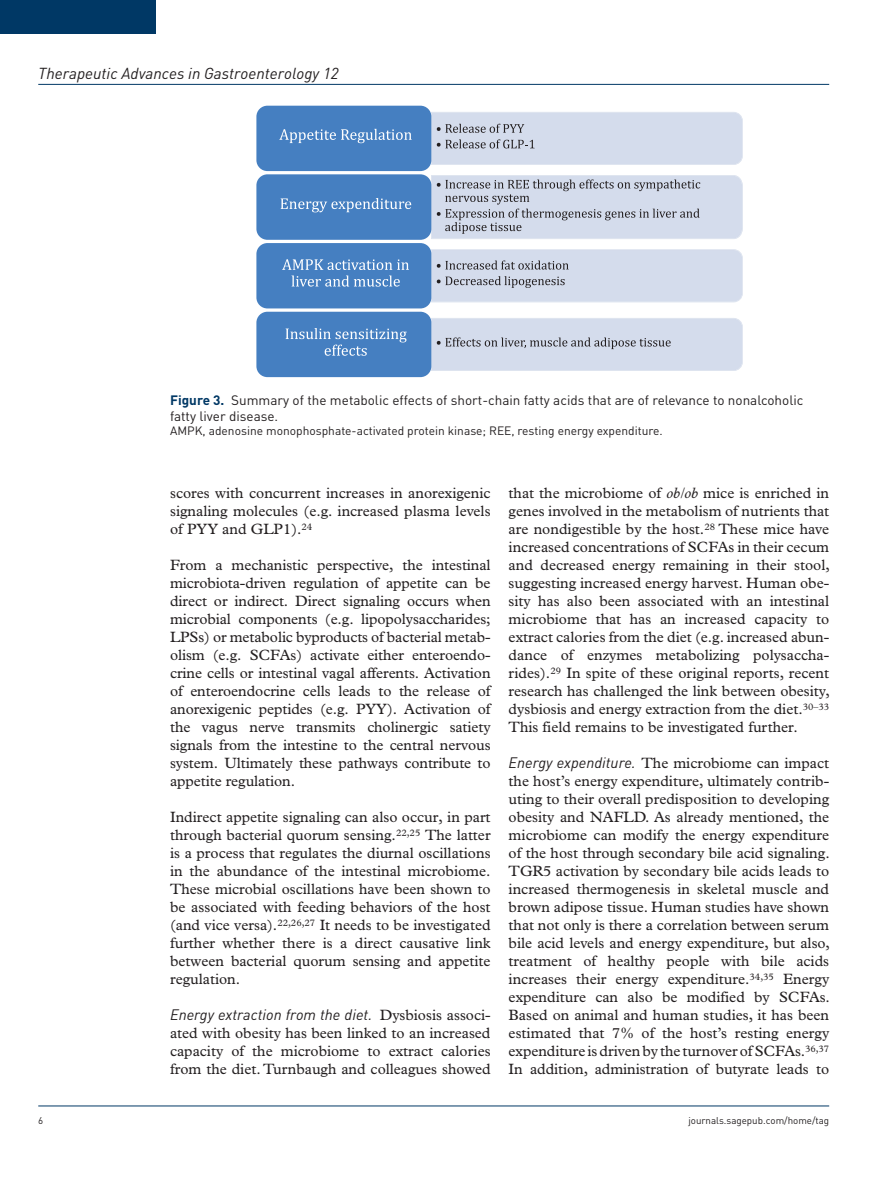
<style>
.page{position:relative;width:893px;height:1191px;background:#fff}
.page>*{position:absolute;margin:0;border:0;box-sizing:border-box;transform-origin:0 0}
.t1{font:italic 15.75px "DIN";color:#231f20}
.t2{font:15px/18px "Plantin Std";color:#231f20;text-align:justify}
.t3{font:italic 15px "DIN";color:#231f20}
.t4{font:13.5px/15.8px "DIN";color:#231f20}
.t5{font:12px "DIN";color:#231f20}
.t6{font:9.75px "DIN";color:#231f20}
.s1{font-weight:700;color:#003865}
.s2{font-family:"Plantin Std";font-style:normal}
.s3{font-style:italic}
.s4{font-family:"DIN";font-style:italic}
</style>
<div class="page">
<hr style="left:38px;top:84px;width:791px;height:1px;background:#003865">
<hr style="left:38px;top:1105px;width:791px;height:1px;background:#003865">
<div style="left:0;top:0;width:155px;height:34px;background:#003865"></div>
<div style="left:256px;top:106px;width:175px;height:65px;background:#457fc1;border-radius:11px"></div>
<div style="left:256px;top:174px;width:175px;height:66px;background:#457fc1;border-radius:11px"></div>
<div style="left:256px;top:243px;width:175px;height:65px;background:#457fc1;border-radius:11px"></div>
<div style="left:256px;top:312px;width:175px;height:65px;background:#457fc1;border-radius:11px"></div>
<svg style="left:431px;top:112px;width:312px;height:53px;background:#cfd7e7"></svg>
<svg style="left:279px;top:129px;width:133px;height:14px"></svg>
<svg style="left:431px;top:175px;width:312px;height:64px;background:#c6cddc"></svg>
<svg style="left:281px;top:198px;width:130px;height:14px"></svg>
<svg style="left:431px;top:249px;width:312px;height:53px;background:#cdd4e4"></svg>
<svg style="left:282px;top:259px;width:127px;height:27px"></svg>
<svg style="left:431px;top:318px;width:312px;height:53px;background:#cfd6e6"></svg>
<svg style="left:286px;top:328px;width:121px;height:28px"></svg>
<p class="t1" style="left:38px;top:63px;width:302px">Therapeutic Advances in Gastroenterology 12</p>
<p class="t4" style="left:170px;top:392px;width:635px"><span class="s1">Figure 3.</span> Summary of the metabolic effects of short-chain fatty acids that are of relevance to nonalcoholic fatty liver disease.</p>
<p class="t5" style="left:170px;top:423px;width:494px">AMPK, adenosine monophosphate-activated protein kinase; REE, resting energy expenditure.</p>
<p class="t2" style="left:170px;top:484px;width:322px">scores with concurrent increases in anorexigenic signaling molecules (e.g. increased plasma levels of PYY and GLP1).<sup>24</sup></p>
<p class="t2" style="left:170px;top:556px;width:322px">From a mechanistic perspective, the intestinal microbiota-driven regulation of appetite can be direct or indirect. Direct signaling occurs when microbial components (e.g. lipopolysaccharides; LPSs) or metabolic byproducts of bacterial metab&shy;olism (e.g. SCFAs) activate either enteroendo&shy;crine cells or intestinal vagal afferents. Activation of enteroendocrine cells leads to the release of anorexigenic peptides (e.g. PYY). Activation of the vagus nerve transmits cholinergic satiety signals from the intestine to the central nervous system. Ultimately these pathways contribute to appetite regulation.</p>
<p class="t2" style="left:170px;top:808px;width:322px">Indirect appetite signaling can also occur, in part through bacterial quorum sensing.<sup>22,25</sup> The latter is a process that regulates the diurnal oscillations in the abundance of the intestinal microbiome.<br>These microbial oscillations have been shown to be associated with feeding behaviors of the host (and vice versa).<sup>22,26,27</sup> It needs to be investigated further whether there is a direct causative link between bacterial quorum sensing and appetite regulation.</p>
<p class="t3" style="left:170px;top:1005px;width:322px">Energy extraction from the diet. <span class="s2">Dysbiosis associ-</span></p>
<p class="t2" style="left:170px;top:1024px;width:322px">ated with obesity has been linked to an increased capacity of the microbiome to extract calories from the diet. Turnbaugh and colleagues showed</p>
<p class="t2" style="left:509px;top:484px;width:323px">that the microbiome of <span class="s3">ob/ob</span> mice is enriched in genes involved in the metabolism of nutrients that are nondigestible by the host.<sup>28</sup> These mice have increased concentrations of SCFAs in their cecum and decreased energy remaining in their stool, suggesting increased energy harvest. Human obe&shy;sity has also been associated with an intestinal microbiome that has an increased capacity to extract calories from the diet (e.g. increased abun&shy;dance of enzymes metabolizing polysaccha&shy;rides).<sup>29</sup> In spite of these original reports, recent research has challenged the link between obesity, dysbiosis and energy extraction from the diet.<sup>30–33<br></sup>This field remains to be investigated further.</p>
<p class="t2" style="left:509px;top:754px;width:323px"><span class="s4">Energy expenditure.</span> The microbiome can impact the host’s energy expenditure, ultimately contrib&shy;uting to their overall predisposition to developing obesity and NAFLD. As already mentioned, the microbiome can modify the energy expenditure of the host through secondary bile acid signaling.<br>TGR5 activation by secondary bile acids leads to increased thermogenesis in skeletal muscle and brown adipose tissue. Human studies have shown that not only is there a correlation between serum bile acid levels and energy expenditure, but also, treatment of healthy people with bile acids increases their energy expenditure.<sup>34,35</sup> Energy expenditure can also be modified by SCFAs.<br>Based on animal and human studies, it has been estimated that 7% of the host’s resting energy expenditure is driven by the turnover of SCFAs.<sup>36,37<br></sup>In addition, administration of butyrate leads to</p>
<p class="t6" style="left:38px;top:1114px;width:7px">6</p>
<p class="t6" style="left:688px;top:1114px;width:142px">journals.sagepub.com/home/tag</p>
</div>
